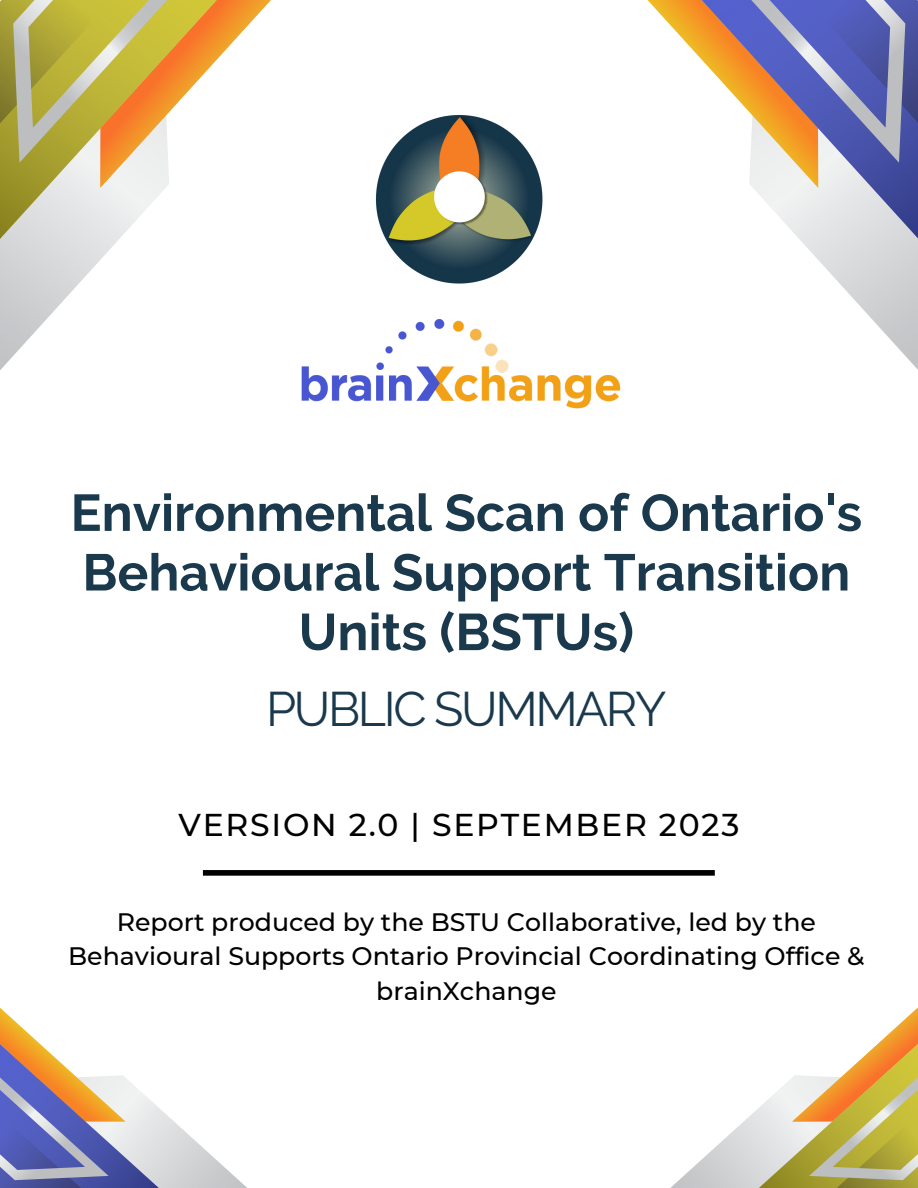
<style>
.page{position:relative;width:918px;height:1188px;background:#fff}
.page>*{position:absolute;margin:0;border:0;box-sizing:border-box;transform-origin:0 0}
.t1{font:700 51.6px/59.7px "Raleway";color:#1b394c;text-align:center}
.t2{font:48.3px "Raleway";letter-spacing:-.05em;color:#1b394c}
.t3{font:500 31.5px "Montserrat";letter-spacing:.055em;color:#000}
.t4{font:500 25.2px/34.8px "Montserrat";color:#000;text-align:center}
</style>
<div class="page">
<svg style="left:670px;top:1007px;width:248px;height:181px"></svg>
<div style="left:203px;top:870px;width:512px;height:6px;background:#000"></div>
<img style="left:375px;top:114px;width:168px;height:170px">
<img style="left:301px;top:318px;width:320px;height:91px">
<svg style="left:0;top:1008px;width:247px;height:180px"></svg>
<svg style="left:0;top:262px;width:98px;height:108px"></svg>
<svg style="left:0;top:188px;width:165px;height:74px"></svg>
<svg style="left:0;top:0;width:271px;height:188px"></svg>
<svg style="left:820px;top:262px;width:98px;height:108px"></svg>
<svg style="left:753px;top:188px;width:165px;height:74px"></svg>
<svg style="left:647px;top:0;width:271px;height:188px"></svg>
<p class="t1" style="left:71px;top:483px;width:793px">Environmental Scan of Ontario's<br>Behavioural Support Transition<br>Units (BSTUs)</p>
<p class="t2" style="left:266px;top:681px;width:402px">PUBLIC SUMMARY</p>
<p class="t3" style="left:179px;top:806px;width:562px">VERSION 2.0 | SEPTEMBER 2023</p>
<p class="t4" style="left:68px;top:904px;width:798px">Report produced by the BSTU Collaborative, led by the<br>Behavioural Supports Ontario Provincial Coordinating Office &amp; brainXchange</p>
</div>
